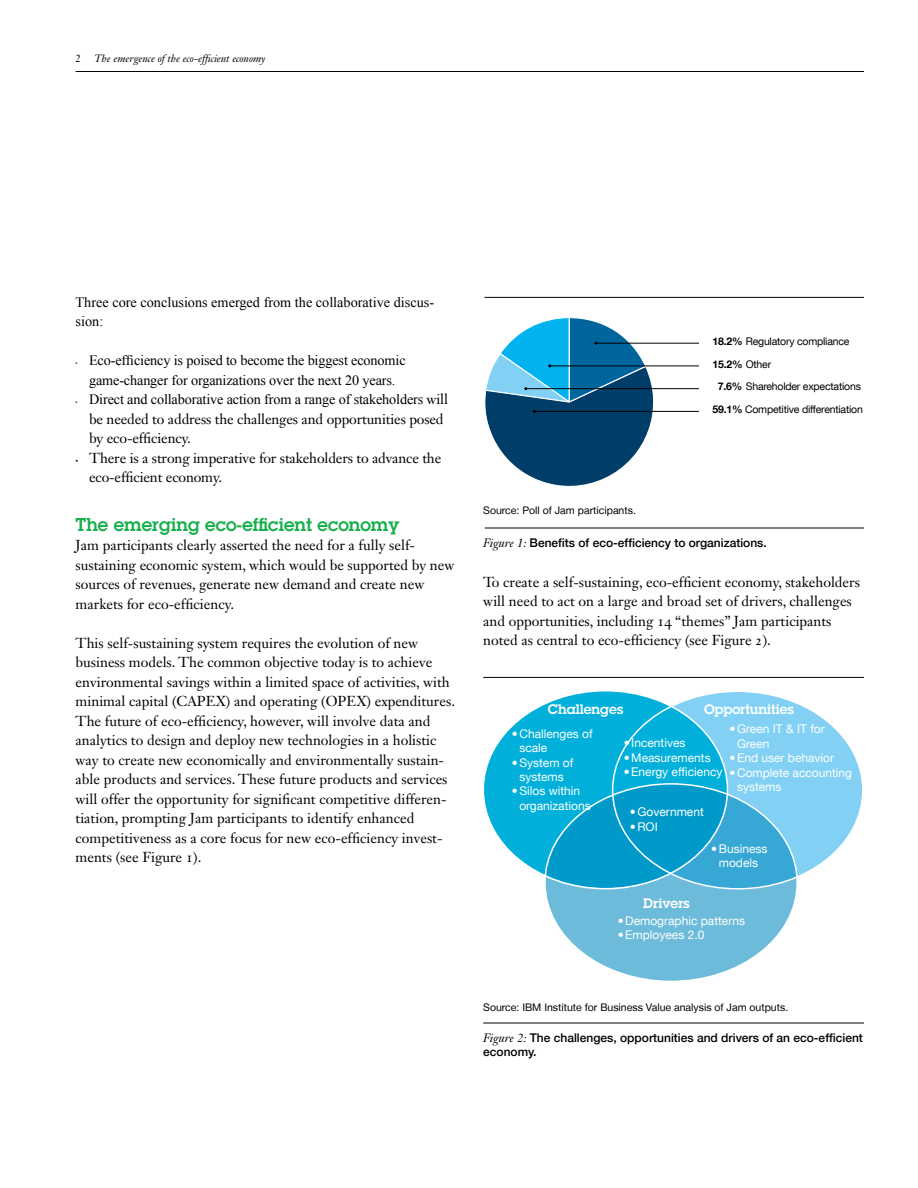
<style>
.page{position:relative;width:918px;height:1188px;background:#fff}
.page>*{position:absolute;margin:0;border:0;box-sizing:border-box;transform-origin:0 0}
.t1{font:600 18px "Lubalin Graph LT";color:#16af4b}
.t2{font:14.25px/19.5px "Janson Text LT Std";color:#000}
.t3{font:14.25px/19.5px "Times New Roman";letter-spacing:-.01em;color:#000}
.t4{font:600 13.5px "Lubalin Graph Std";color:#fff}
.t5{font:12px/14.4px "Helvetica Neue LT Com";color:#fff}
.t6{font:500 12px/14.4px "Helvetica Neue LT";color:#000}
.t7{font:10.5px "Helvetica Neue LT";color:#000}
.t8{font:10.5px "Helvetica Neue LT Com";letter-spacing:-.02em;color:#000}
.t9{font:italic 10.5px "Janson Text LT Std";color:#000}
.t10{font:700 10.5px "Helvetica Neue LT Com";color:#000}
.t11{font:10.5px "Janson Text LT Std";color:#000}
.s1{font-size:5.7px}
.s2{font-family:"Janson Text LT Std"}
.s3{font-weight:700}
.s4{font-weight:400}
.s5{font-family:"Janson Text LT Std";font-weight:400;font-style:italic}
</style>
<div class="page">
<hr style="left:76px;top:71px;width:788px;height:1px;background:#000">
<div style="left:613px;top:691px;width:250px;height:198px;background:#82d1f5;border-radius:50%"></div>
<div style="left:483px;top:691px;width:244px;height:197px;background:#00b0da;border-radius:50%"></div>
<svg style="left:545px;top:784px;width:252px;height:197px;background:#43aed4"></svg>
<hr style="left:483px;top:1023px;width:381px;height:1px;background:#000">
<hr style="left:483px;top:677px;width:381px;height:1px;background:#000">
<hr style="left:534px;top:411px;width:165px;height:1px;background:#000">
<hr style="left:526px;top:388px;width:173px;height:1px;background:#000">
<hr style="left:550px;top:366px;width:149px;height:1px;background:#000">
<hr style="left:596px;top:343px;width:103px;height:1px;background:#000">
<svg style="left:485px;top:317px;width:180px;height:170px"></svg>
<hr style="left:485px;top:528px;width:379px;height:1px;background:#000">
<hr style="left:484px;top:297px;width:380px;height:1px;background:#000">
<p class="t11" style="left:76px;top:52px;width:7px">2</p>
<p class="t9" style="left:95px;top:52px;width:172px">The emergence of the eco-efficient economy</p>
<p class="t3" style="left:76px;top:292px;width:360px">Three core conclusions emerged from the collaborative discus&shy;sion:</p>
<p class="t3" style="left:76px;top:351px;width:332px;text-align:center"><span class="s1">•</span> Eco-efficiency is poised to become the biggest economic game-changer for organizations over the next 20 years.</p>
<p class="t3" style="left:76px;top:390px;width:374px"><span class="s1">•</span> Direct and collaborative action from a range of stakeholders <span class="s2">will</span></p>
<p class="t2" style="left:89px;top:409px;width:356px">be needed to address the challenges and opportunities posed by eco-efficiency.</p>
<p class="t2" style="left:89px;top:448px;width:354px;text-indent:-14px"><span class="s1">•</span> There is a strong imperative for stakeholders to advance the eco-efficient economy.</p>
<p class="t1" style="left:76px;top:513px;width:325px">The emerging eco-efficient economy</p>
<p class="t2" style="left:76px;top:536px;width:380px">Jam participants clearly asserted the need for a fully self&shy;sustaining economic system, which would be supported by new sources of revenues, generate new demand and create new markets for eco-efficiency.</p>
<p class="t2" style="left:76px;top:633px;width:381px">This self-sustaining system requires the evolution of new business models. The common objective today is to achieve environmental savings within a limited space of activities, with minimal capital (CAPEX) and operating (OPEX) expenditures.<br>The future of eco-efficiency, however, will involve data and analytics to design and deploy new technologies in a holistic way to create new economically and environmentally sustain&shy;able products and services. These future products and services will offer the opportunity for significant competitive differen&shy;tiation, prompting Jam participants to identify enhanced competitiveness as a core focus for new eco-efficiency invest&shy;ments (see Figure 1).</p>
<p class="t7" style="left:483px;top:504px;width:154px">Source: Poll of Jam participants.</p>
<p class="t8" style="left:712px;top:335px;width:139px"><span class="s3">18.2%</span> Regulatory compliance</p>
<p class="t10" style="left:712px;top:357px;width:60px">15.2% <span class="s4">Other</span></p>
<p class="t8" style="left:718px;top:380px;width:145px"><span class="s3">7.6%</span> Shareholder expectations</p>
<p class="t8" style="left:713px;top:402px;width:152px"><span class="s3">59.1%</span> Competitive differentiation</p>
<p class="t6" style="left:483px;top:535px;width:285px"><span class="s5">Figure 1:</span> Benefits of eco-efficiency to organizations.</p>
<p class="t2" style="left:483px;top:572px;width:378px">To create a self-sustaining, eco-efficient economy, stakeholders will need to act on a large and broad set of drivers, challenges and opportunities, including 14 “themes” Jam participants noted as central to eco-efficiency (see Figure 2).</p>
<p class="t4" style="left:548px;top:700px;width:77px">Challenges</p>
<p class="t5" style="left:519px;top:726px;width:75px;text-indent:-8px">• Challenges of scale</p>
<p class="t5" style="left:512px;top:755px;width:63px;text-align:center">• System of systems</p>
<p class="t5" style="left:519px;top:784px;width:73px;text-indent:-8px">• Silos within organizations</p>
<p class="t4" style="left:704px;top:700px;width:91px">Opportunities</p>
<p class="t5" style="left:737px;top:722px;width:89px;text-indent:-8px">• Green IT &amp; IT for<br>Green</p>
<p class="t5" style="left:730px;top:750px;width:106px">• End user behavior</p>
<p class="t5" style="left:737px;top:765px;width:117px;text-indent:-8px">• Complete accounting systems</p>
<p class="t5" style="left:624px;top:735px;width:63px">• Incentives</p>
<p class="t5" style="left:624px;top:750px;width:88px">• Measurements</p>
<p class="t5" style="left:624px;top:764px;width:100px">• Energy efficiency</p>
<p class="t5" style="left:630px;top:804px;width:75px">• Government</p>
<p class="t5" style="left:630px;top:819px;width:29px">• ROI</p>
<p class="t5" style="left:711px;top:841px;width:58px;text-align:center">• Business models</p>
<p class="t4" style="left:643px;top:894px;width:48px">Drivers</p>
<p class="t5" style="left:618px;top:913px;width:129px">• Demographic patterns</p>
<p class="t5" style="left:618px;top:928px;width:88px">• Employees 2.0</p>
<p class="t7" style="left:483px;top:1001px;width:306px">Source: IBM Institute for Business Value analysis of Jam outputs.</p>
<p class="t6" style="left:483px;top:1030px;width:381px"><span class="s5">Figure 2:</span> The challenges, opportunities and drivers of an eco-efficient economy.</p>
</div>
